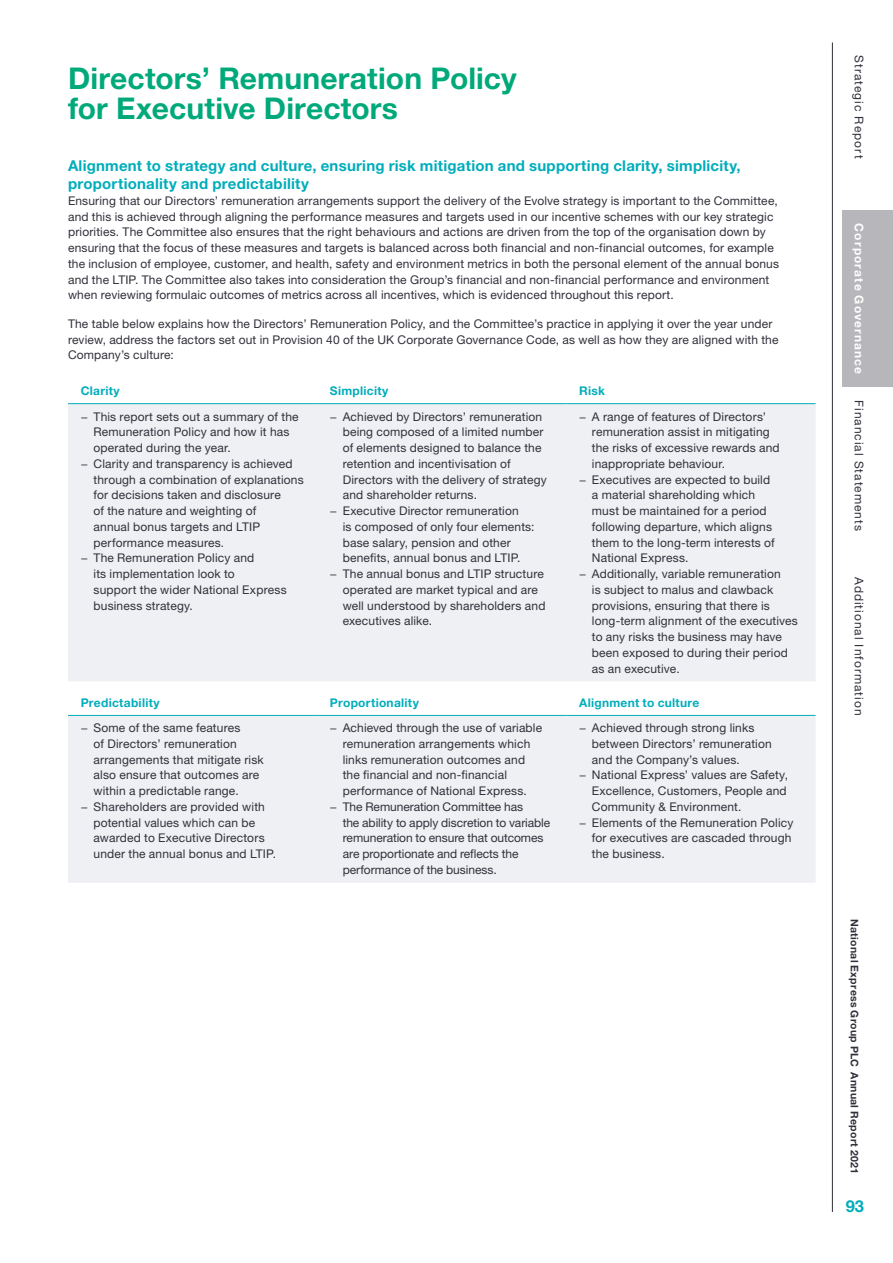
<style>
.page{position:relative;width:893px;height:1263px;background:#fff}
.page>*{position:absolute;margin:0;border:0;box-sizing:border-box;transform-origin:0 0}
.t1{font:700 30px/30px "Helvetica Neue LT Std";letter-spacing:.005em;color:#00a97a}
.t2{font:700 16.5px "Helvetica Neue LT Std";color:#00adbb}
.t3{font:700 15px/18px "Helvetica Neue LT Std";letter-spacing:.015em;color:#00adbb}
.t4{font:12px/15.8px "Helvetica Neue LT Std";letter-spacing:.015em;color:#322f3a}
.t5{font:12px "Helvetica Neue LT Std";letter-spacing:-.005em;color:#322f3a}
.t6{font:700 12px "Helvetica Neue LT Std";letter-spacing:.025em;color:#00adbb}
.t7{font:12px "Helvetica Neue LT Std";letter-spacing:.085em;color:#322f3a}
.t8{font:12px "Helvetica Neue LT Std";letter-spacing:-.01em;color:#322f3a}
.t9{font:12px "Helvetica Neue LT Std";letter-spacing:.08em;color:#322f3a}
.t10{font:700 12px "Helvetica Neue LT Std";letter-spacing:.09em;color:#fff}
.t11{font:700 10.5px "Helvetica Neue LT Std";letter-spacing:.03em;color:#322f3a}
</style>
<div class="page">
<svg style="left:68px;top:404px;width:748px;height:479px;background:#eff1f3"></svg>
<hr style="left:68px;top:715px;width:249px;height:1px;background:#00adbb">
<hr style="left:317px;top:715px;width:249px;height:1px;background:#00adbb">
<hr style="left:566px;top:715px;width:250px;height:1px;background:#00adbb">
<hr style="left:68px;top:403px;width:249px;height:1px;background:#00adbb">
<hr style="left:317px;top:403px;width:249px;height:1px;background:#00adbb">
<hr style="left:566px;top:403px;width:250px;height:1px;background:#00adbb">
<div style="left:842px;top:211px;width:51px;height:176px;background:#b7b6ba"></div>
<hr style="left:832px;top:43px;width:1px;height:1169px;background:#322f3a">
<h1 class="t1" style="left:68px;top:63px;width:450px">Directors’ Remuneration Policy for Executive Directors</h1>
<p class="t3" style="left:68px;top:156px;width:674px">Alignment to strategy and culture, ensuring risk mitigation and supporting clarity, simplicity, proportionality and predictability</p>
<p class="t4" style="left:68px;top:192px;width:712px">Ensuring that our Directors’ remuneration arrangements support the delivery of the Evolve strategy is important to the Committee, and this is achieved through aligning the performance measures and targets used in our incentive schemes with our key strategic priorities. The Committee also ensures that the right behaviours and actions are driven from the top of the organisation down by ensuring that the focus of these measures and targets is balanced across both financial and non-financial outcomes, for example the inclusion of employee, customer, and health, safety and environment metrics in both the personal element of the annual bonus and the LTIP. The Committee also takes into consideration the Group’s financial and non-financial performance and environment when reviewing formulaic outcomes of metrics across all incentives, which is evidenced throughout this report.</p>
<p class="t4" style="left:68px;top:315px;width:712px">The table below explains how the Directors’ Remuneration Policy, and the Committee’s practice in applying it over the year under review, address the factors set out in Provision 40 of the UK Corporate Governance Code, as well as how they are aligned with the<br>Company’s culture:</p>
<p class="t6" style="left:81px;top:383px;width:40px">Clarity</p>
<p class="t6" style="left:330px;top:383px;width:60px">Simplicity</p>
<p class="t6" style="left:579px;top:383px;width:27px">Risk</p>
<p class="t4" style="left:81px;top:408px;width:219px">− This report sets out a summary of the</p>
<p class="t4" style="left:94px;top:424px;width:197px">Remuneration Policy and how it has</p>
<p class="t4" style="left:94px;top:440px;width:139px">operated during the year.</p>
<p class="t4" style="left:81px;top:456px;width:213px">− Clarity and transparency is achieved</p>
<p class="t4" style="left:94px;top:471px;width:212px">through a combination of explanations</p>
<p class="t4" style="left:94px;top:487px;width:189px">for decisions taken and disclosure</p>
<p class="t4" style="left:94px;top:503px;width:164px">of the nature and weighting of</p>
<p class="t4" style="left:94px;top:519px;width:168px">annual bonus targets and LTIP</p>
<p class="t4" style="left:94px;top:534px;width:132px">performance measures.</p>
<p class="t4" style="left:81px;top:550px;width:175px">− The Remuneration Policy and</p>
<p class="t4" style="left:94px;top:566px;width:143px">its implementation look to</p>
<p class="t4" style="left:94px;top:582px;width:195px">support the wider National Express</p>
<p class="t4" style="left:94px;top:597px;width:101px">business strategy.</p>
<p class="t4" style="left:579px;top:408px;width:189px">− A range of features of Directors’</p>
<p class="t4" style="left:592px;top:424px;width:179px">remuneration assist in mitigating</p>
<p class="t4" style="left:592px;top:440px;width:189px">the risks of excessive rewards and</p>
<p class="t4" style="left:592px;top:455px;width:135px">inappropriate behaviour.</p>
<p class="t4" style="left:579px;top:471px;width:193px">− Executives are expected to build</p>
<p class="t4" style="left:592px;top:487px;width:165px">a material shareholding which</p>
<p class="t4" style="left:592px;top:503px;width:176px">must be maintained for a period</p>
<p class="t4" style="left:592px;top:518px;width:182px">following departure, which aligns</p>
<p class="t4" style="left:592px;top:534px;width:184px">them to the long-term interests of</p>
<p class="t4" style="left:592px;top:550px;width:98px">National Express.</p>
<p class="t4" style="left:579px;top:566px;width:203px">− Additionally, variable remuneration</p>
<p class="t4" style="left:592px;top:581px;width:183px">is subject to malus and clawback</p>
<p class="t4" style="left:592px;top:597px;width:179px">provisions, ensuring that there is</p>
<p class="t4" style="left:592px;top:613px;width:208px">long-term alignment of the executives</p>
<p class="t4" style="left:592px;top:629px;width:191px">to any risks the business may have</p>
<p class="t4" style="left:592px;top:644px;width:197px">been exposed to during their period</p>
<p class="t4" style="left:592px;top:660px;width:89px">as an executive.</p>
<p class="t4" style="left:330px;top:408px;width:214px">− Achieved by Directors’ remuneration</p>
<p class="t4" style="left:343px;top:424px;width:202px">being composed of a limited number</p>
<p class="t4" style="left:343px;top:440px;width:200px">of elements designed to balance the</p>
<p class="t4" style="left:343px;top:456px;width:169px">retention and incentivisation of</p>
<p class="t4" style="left:343px;top:471px;width:206px">Directors with the delivery of strategy</p>
<p class="t4" style="left:343px;top:487px;width:136px">and shareholder returns.</p>
<p class="t4" style="left:330px;top:503px;width:190px">− Executive Director remuneration</p>
<p class="t4" style="left:343px;top:519px;width:193px">is composed of only four elements:</p>
<p class="t4" style="left:343px;top:534px;width:169px">base salary, pension and other</p>
<p class="t4" style="left:343px;top:550px;width:179px">benefits, annual bonus and LTIP.</p>
<p class="t4" style="left:330px;top:566px;width:215px">− The annual bonus and LTIP structure</p>
<p class="t4" style="left:343px;top:581px;width:197px">operated are market typical and are</p>
<p class="t4" style="left:343px;top:597px;width:204px">well understood by shareholders and</p>
<p class="t4" style="left:343px;top:613px;width:91px">executives alike.</p>
<p class="t6" style="left:81px;top:695px;width:80px">Predictability</p>
<p class="t6" style="left:330px;top:695px;width:90px">Proportionality</p>
<p class="t6" style="left:579px;top:695px;width:122px">Alignment to culture</p>
<p class="t4" style="left:81px;top:720px;width:161px">− Some of the same features</p>
<p class="t4" style="left:94px;top:736px;width:145px">of Directors’ remuneration</p>
<p class="t4" style="left:94px;top:751px;width:172px">arrangements that mitigate risk</p>
<p class="t4" style="left:94px;top:767px;width:167px">also ensure that outcomes are</p>
<p class="t4" style="left:94px;top:783px;width:147px">within a predictable range.</p>
<p class="t4" style="left:81px;top:799px;width:186px">− Shareholders are provided with</p>
<p class="t4" style="left:94px;top:814px;width:163px">potential values which can be</p>
<p class="t4" style="left:94px;top:830px;width:173px">awarded to Executive Directors</p>
<p class="t4" style="left:94px;top:846px;width:184px">under the annual bonus and LTIP.</p>
<p class="t4" style="left:330px;top:720px;width:214px">− Achieved through the use of variable</p>
<p class="t4" style="left:343px;top:736px;width:189px">remuneration arrangements which</p>
<p class="t4" style="left:343px;top:751px;width:184px">links remuneration outcomes and</p>
<p class="t4" style="left:343px;top:767px;width:166px">the financial and non-financial</p>
<p class="t4" style="left:343px;top:783px;width:186px">performance of National Express.</p>
<p class="t5" style="left:330px;top:799px;width:195px">− The Remuneration Committee has</p>
<p class="t5" style="left:343px;top:815px;width:209px">the ability to apply discretion to variable</p>
<p class="t5" style="left:343px;top:831px;width:202px">remuneration to ensure that outcomes</p>
<p class="t8" style="left:343px;top:847px;width:177px">are proportionate and reflects the</p>
<p class="t5" style="left:343px;top:862px;width:155px">performance of the business.</p>
<p class="t4" style="left:579px;top:720px;width:177px">− Achieved through strong links</p>
<p class="t4" style="left:592px;top:735px;width:181px">between Directors’ remuneration</p>
<p class="t4" style="left:592px;top:751px;width:150px">and the Company’s values.</p>
<p class="t4" style="left:579px;top:767px;width:210px">− National Express’ values are Safety,</p>
<p class="t4" style="left:592px;top:783px;width:196px">Excellence, Customers, People and</p>
<p class="t4" style="left:592px;top:798px;width:151px">Community &amp; Environment.</p>
<p class="t4" style="left:579px;top:814px;width:216px">− Elements of the Remuneration Policy</p>
<p class="t4" style="left:592px;top:830px;width:201px">for executives are cascaded through</p>
<p class="t4" style="left:592px;top:846px;width:74px">the business.</p>
<p class="t7" style="left:866px;top:55px;width:105px;rotate:90deg">Strategic Report</p>
<p class="t10" style="left:866px;top:223px;width:152px;rotate:90deg">Corporate Governance</p>
<p class="t7" style="left:866px;top:400px;width:132px;rotate:90deg">Financial Statements</p>
<p class="t9" style="left:866px;top:577px;width:140px;rotate:90deg">Additional Information</p>
<p class="t11" style="left:861px;top:919px;width:257px;rotate:90deg">National Express Group PLC Annual Report 2021</p>
<h2 class="t2" style="left:846px;top:1196px;width:19px">93</h2>
</div>
